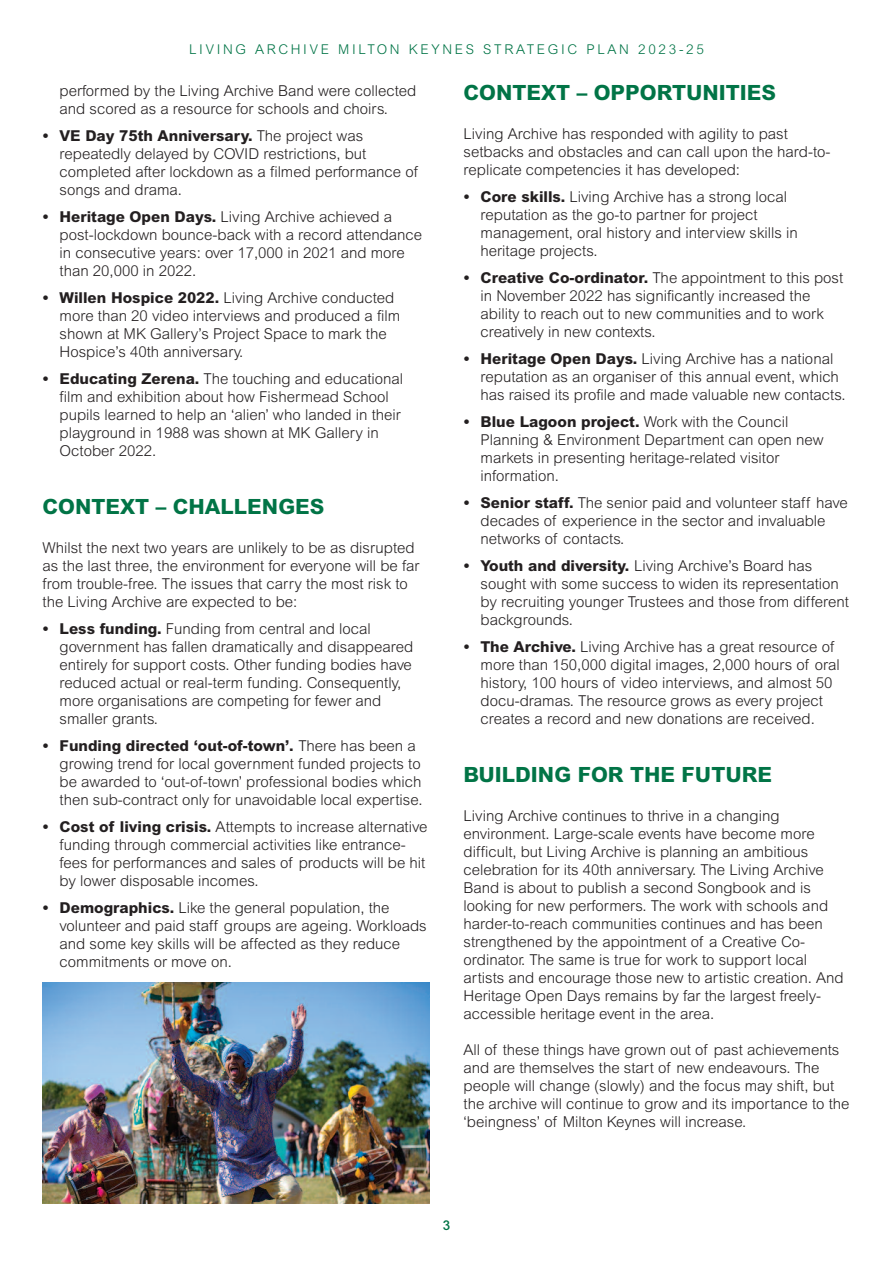
<style>
.page{position:relative;width:893px;height:1263px;background:#fff}
.page>*{position:absolute;margin:0;border:0;box-sizing:border-box;transform-origin:0 0}
.t1{font:800 21px "Arial";color:#017446}
.t2{font:300 15px/18px "Arial";color:#231f20}
.t3{font:300 13.5px "Arial";letter-spacing:.2em;color:#017446}
.t4{font:500 13.5px "Arial";color:#017446}
.s1{font-weight:800}
</style>
<div class="page">
<img style="left:43px;top:982px;width:386px;height:222px">
<p class="t3" style="left:189px;top:44px;width:516px">LIVING ARCHIVE MILTON KEYNES STRATEGIC PLAN 2023-25</p>
<p class="t2" style="left:60px;top:83px;width:358px">performed by the Living Archive Band were collected and scored as a resource for schools and choirs.</p>
<p class="t2" style="left:60px;top:128px;width:360px;text-indent:-17px"><span class="s1">• VE Day 75th Anniversary.</span> The project was repeatedly delayed by COVID restrictions, but completed after lockdown as a filmed performance of songs and drama.</p>
<p class="t2" style="left:60px;top:209px;width:364px;text-indent:-17px"><span class="s1">• Heritage Open Days.</span> Living Archive achieved a post-lockdown bounce-back with a record attendance in consecutive years: over 17,000 in 2021 and more than 20,000 in 2022.</p>
<p class="t2" style="left:60px;top:290px;width:342px;text-indent:-17px"><span class="s1">• Willen Hospice 2022.</span> Living Archive conducted more than 20 video interviews and produced a film shown at MK Gallery’s Project Space to mark the Hospice’s 40th anniversary.</p>
<p class="t2" style="left:60px;top:371px;width:345px;text-indent:-17px"><span class="s1">• Educating Zerena.</span> The touching and educational film and exhibition about how Fishermead School pupils learned to help an ‘alien’ who landed in their playground in 1988 was shown at MK Gallery in October 2022.</p>
<h1 class="t1" style="left:43px;top:499px;width:283px">CONTEXT – CHALLENGES</h1>
<p class="t2" style="left:43px;top:540px;width:378px">Whilst the next two years are unlikely to be as disrupted as the last three, the environment for everyone will be far from trouble-free. The issues that carry the most risk to the Living Archive are expected to be:</p>
<p class="t2" style="left:60px;top:621px;width:355px;text-indent:-17px"><span class="s1">• Less funding.</span> Funding from central and local government has fallen dramatically and disappeared entirely for support costs. Other funding bodies have reduced actual or real-term funding. Consequently, more organisations are competing for fewer and smaller grants.</p>
<p class="t2" style="left:60px;top:738px;width:364px;text-indent:-17px"><span class="s1">• Funding directed ‘out-of-town’.</span> There has been a growing trend for local government funded projects to be awarded to ‘out-of-town’ professional bodies which then sub-contract only for unavoidable local expertise.</p>
<p class="t2" style="left:60px;top:819px;width:369px;text-indent:-17px"><span class="s1">• Cost of living crisis.</span> Attempts to increase alternative funding through commercial activities like entrance&shy;fees for performances and sales of products will be hit by lower disposable incomes.</p>
<p class="t2" style="left:60px;top:900px;width:369px;text-indent:-17px"><span class="s1">• Demographics.</span> Like the general population, the volunteer and paid staff groups are ageing. Workloads and some key skills will be affected as they reduce commitments or move on.</p>
<h1 class="t1" style="left:463px;top:85px;width:314px">CONTEXT – OPPORTUNITIES</h1>
<p class="t2" style="left:463px;top:126px;width:369px">Living Archive has responded with agility to past setbacks and obstacles and can call upon the hard-to&shy;replicate competencies it has developed:</p>
<p class="t2" style="left:480px;top:189px;width:319px;text-indent:-17px"><span class="s1">• Core skills.</span> Living Archive has a strong local reputation as the go-to partner for project management, oral history and interview skills in heritage projects.</p>
<p class="t2" style="left:480px;top:270px;width:364px;text-indent:-17px"><span class="s1">• Creative Co-ordinator.</span> The appointment to this post in November 2022 has significantly increased the ability to reach out to new communities and to work creatively in new contexts.</p>
<p class="t2" style="left:480px;top:351px;width:366px;text-indent:-17px"><span class="s1">• Heritage Open Days.</span> Living Archive has a national reputation as an organiser of this annual event, which has raised its profile and made valuable new contacts.</p>
<p class="t2" style="left:480px;top:414px;width:345px;text-indent:-17px"><span class="s1">• Blue Lagoon project.</span> Work with the Council Planning &amp; Environment Department can open new markets in presenting heritage-related visitor information.</p>
<p class="t2" style="left:480px;top:495px;width:369px;text-indent:-17px"><span class="s1">• Senior staff.</span> The senior paid and volunteer staff have decades of experience in the sector and invaluable networks of contacts.</p>
<p class="t2" style="left:480px;top:558px;width:370px;text-indent:-17px"><span class="s1">• Youth and diversity.</span> Living Archive’s Board has sought with some success to widen its representation by recruiting younger Trustees and those from different backgrounds.</p>
<p class="t2" style="left:480px;top:639px;width:361px;text-indent:-17px"><span class="s1">• The Archive.</span> Living Archive has a great resource of more than 150,000 digital images, 2,000 hours of oral history, 100 hours of video interviews, and almost 50 docu-dramas. The resource grows as every project creates a record and new donations are received.</p>
<h1 class="t1" style="left:463px;top:767px;width:310px">BUILDING FOR THE FUTURE</h1>
<p class="t2" style="left:463px;top:808px;width:382px">Living Archive continues to thrive in a changing environment. Large-scale events have become more difficult, but Living Archive is planning an ambitious celebration for its 40th anniversary. The Living Archive Band is about to publish a second Songbook and is looking for new performers. The work with schools and harder-to-reach communities continues and has been strengthened by the appointment of a Creative Co&shy;ordinator. The same is true for work to support local artists and encourage those new to artistic creation. And Heritage Open Days remains by far the largest freely&shy;accessible heritage event in the area.</p>
<p class="t2" style="left:463px;top:1042px;width:388px">All of these things have grown out of past achievements and are themselves the start of new endeavours. The people will change (slowly) and the focus may shift, but the archive will continue to grow and its importance to the ‘beingness’ of Milton Keynes will increase.</p>
<p class="t4" style="left:443px;top:1220px;width:9px">3</p>
</div>
